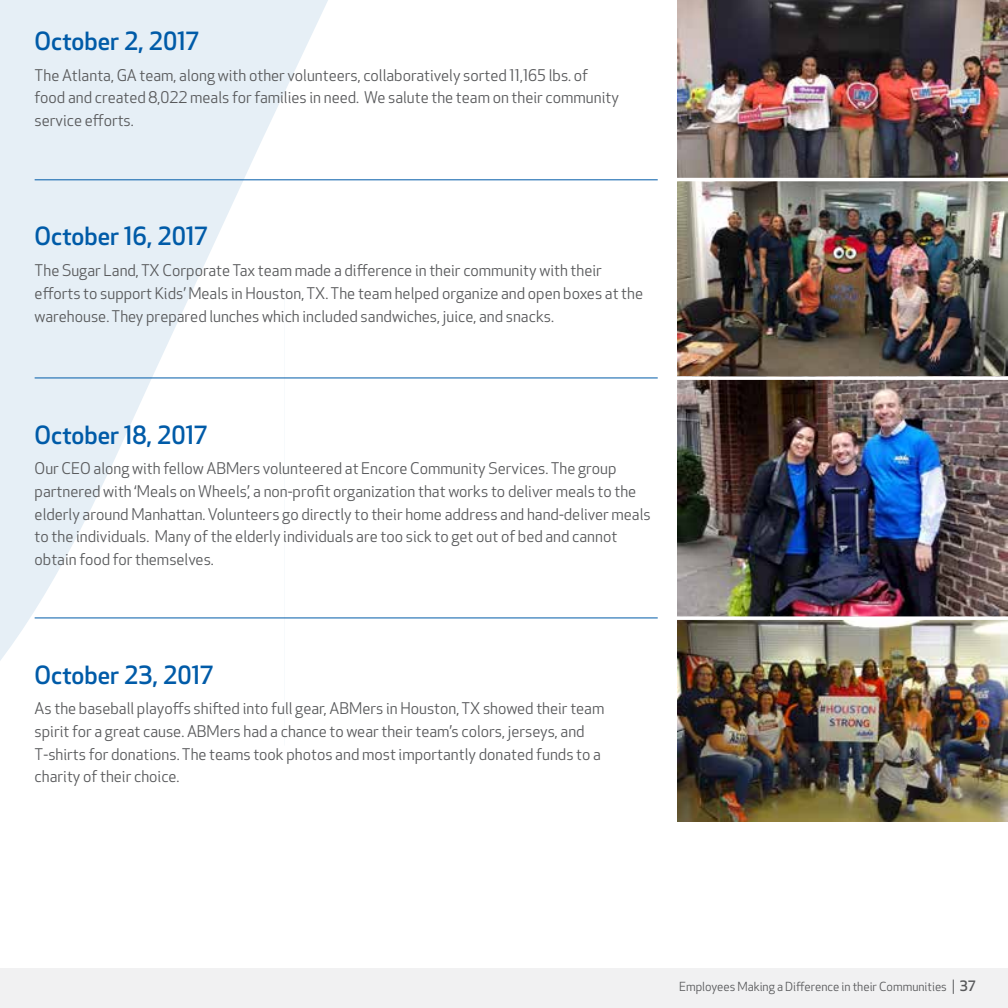
<style>
.page{position:relative;width:1008px;height:1008px;background:#fff}
.page>*{position:absolute;margin:0;border:0;box-sizing:border-box;transform-origin:0 0}
.t1{font:500 24.5px "Apex New";color:#005ba8}
.t2{font:15.75px/22.8px "Apex New";color:#58595b}
.t3{font:12.25px "Apex New";color:#58595b}
.s1{font-size:14px}
.s2{font-weight:500;font-size:14px}
</style>
<div class="page">
<img style="left:678px;top:0;width:330px;height:178px">
<img style="left:678px;top:181px;width:330px;height:195px">
<img style="left:678px;top:380px;width:330px;height:441px">
<svg style="left:0;top:0;width:406px;height:661px"></svg>
<hr style="left:35px;top:618px;width:623px;height:1px;background:#005ba8">
<svg style="left:677px;top:616px;width:331px;height:4px"></svg>
<hr style="left:35px;top:180px;width:623px;height:1px;background:#005ba8">
<hr style="left:35px;top:378px;width:623px;height:1px;background:#005ba8">
<svg style="left:677px;top:376px;width:331px;height:4px"></svg>
<div style="left:0;top:969px;width:1008px;height:39px;background:#f1f1f2"></div>
<h1 class="t1" style="left:35px;top:25px;width:166px">October 2, 2017</h1>
<p class="t2" style="left:35px;top:64px;width:586px">The Atlanta, GA team, along with other volunteers, collaboratively sorted 11,165 lbs. of food and created 8,022 meals for families in need. We salute the team on their community service efforts.</p>
<h1 class="t1" style="left:35px;top:220px;width:175px">October 16, 2017</h1>
<p class="t2" style="left:35px;top:259px;width:610px">The Sugar Land, TX Corporate Tax team made a difference in their community with their efforts to support Kids’ Meals in Houston, TX. The team helped organize and open boxes at the warehouse. They prepared lunches which included sandwiches, juice, and snacks.</p>
<h1 class="t1" style="left:35px;top:418px;width:174px">October 18, 2017</h1>
<p class="t2" style="left:35px;top:457px;width:618px">Our CEO along with fellow ABMers volunteered at Encore Community Services. The group partnered with ‘Meals on Wheels’, a non-profit organization that works to deliver meals to the elderly around Manhattan. Volunteers go directly to their home address and hand-deliver meals to the individuals. Many of the elderly individuals are too sick to get out of bed and cannot obtain food for themselves.</p>
<h1 class="t1" style="left:35px;top:658px;width:180px">October 23, 2017</h1>
<p class="t2" style="left:35px;top:697px;width:571px">As the baseball playoffs shifted into full gear, ABMers in Houston, TX showed their team spirit for a great cause. ABMers had a chance to wear their team’s colors, jerseys, and T-shirts for donations. The teams took photos and most importantly donated funds to a charity of their choice.</p>
<p class="t3" style="left:679px;top:978px;width:298px">Employees Making a Difference in their Communities <span class="s1">|</span> <span class="s2">37</span></p>
</div>
